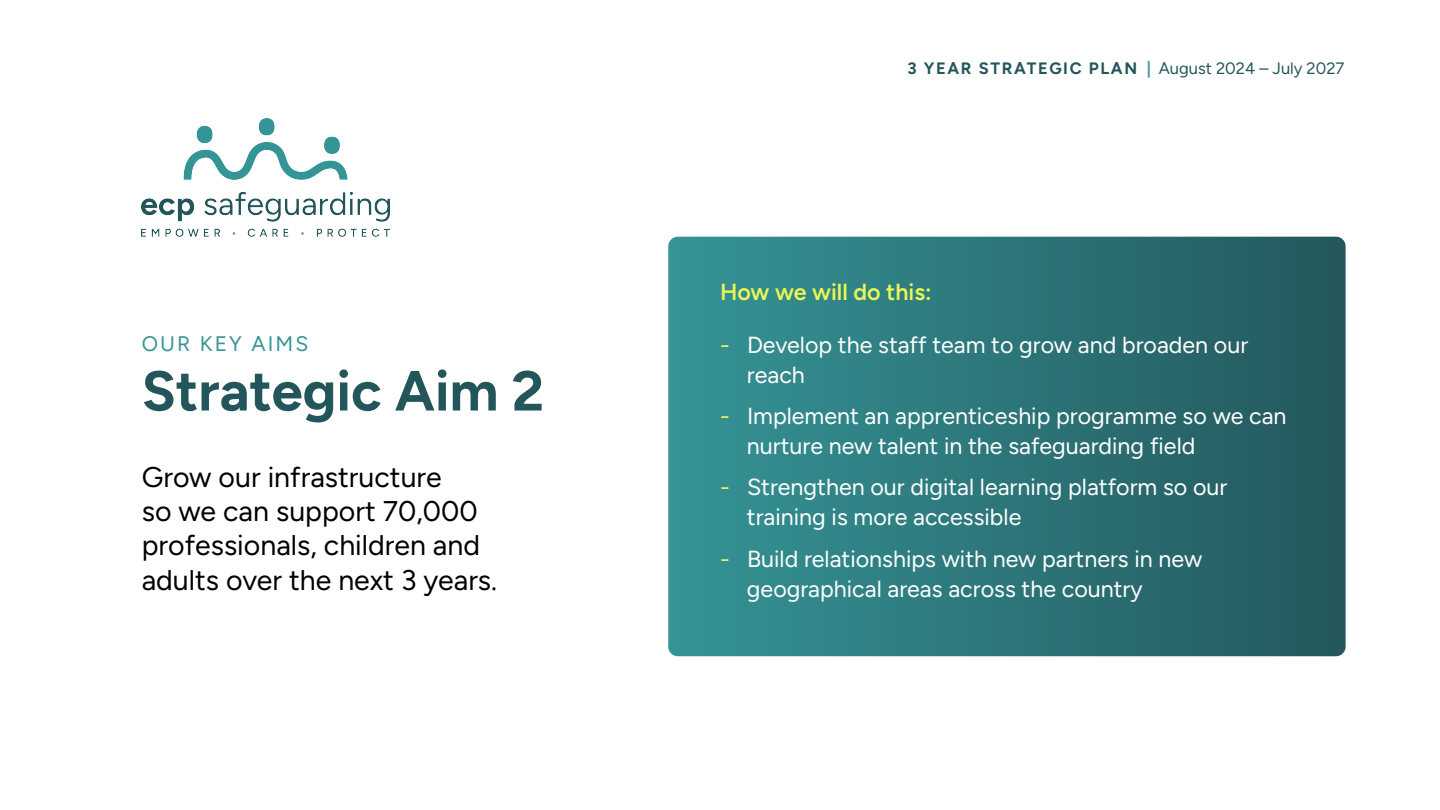
<style>
.page{position:relative;width:1440px;height:810px;background:#fff}
.page>*{position:absolute;margin:0;border:0;box-sizing:border-box;transform-origin:0 0}
.Title_01{font:700 56.1px "Figtree";color:#23565b}
.Intro_text{font:28.5px/34.2px "Figtree";color:#000}
.t1{font:23.25px/30px "Figtree";color:#fff}
.t2{font:600 23.25px "Figtree";color:#ebf754}
.t3{font:21.08px "Figtree";letter-spacing:.1em;color:#359496}
.t4{font:16.5px "Figtree";color:#23565b}
.s1{font-weight:700}
.s2{font-weight:700;color:#359496}
.s3{color:#ebf754}
</style>
<div class="page">
<svg style="left:668px;top:237px;width:678px;height:419px;background:#2c7579"></svg>
<img style="left:142px;top:118px;width:247px;height:119px">
<p class="t3" style="left:142px;top:331px;width:168px">OUR KEY AIMS</p>
<p class="Title_01" style="left:142px;top:357px;width:404px">Strategic Aim 2</p>
<p class="Intro_text" style="left:142px;top:460px;width:357px">Grow our infrastructure<br>so we can support 70,000 professionals, children and adults over the next 3 years.</p>
<p class="t4" style="left:907px;top:59px;width:439px"><span class="s1">3 YEAR STRATEGIC PLAN</span> <span class="s2">|</span> August 2024 – July 2027</p>
<p class="t2" style="left:720px;top:279px;width:213px">How we will do this:</p>
<p class="t1" style="left:747px;top:330px;width:503px;text-indent:-27px"><span class="s3">-</span> Develop the staff team to grow and broaden our reach</p>
<p class="t1" style="left:747px;top:401px;width:541px;text-indent:-27px"><span class="s3">-</span> Implement an apprenticeship programme so we can nurture new talent in the safeguarding field</p>
<p class="t1" style="left:747px;top:472px;width:482px;text-indent:-27px"><span class="s3">-</span> Strengthen our digital learning platform so our training is more accessible</p>
<p class="t1" style="left:747px;top:544px;width:457px;text-indent:-27px"><span class="s3">-</span> Build relationships with new partners in new geographical areas across the country</p>
</div>
